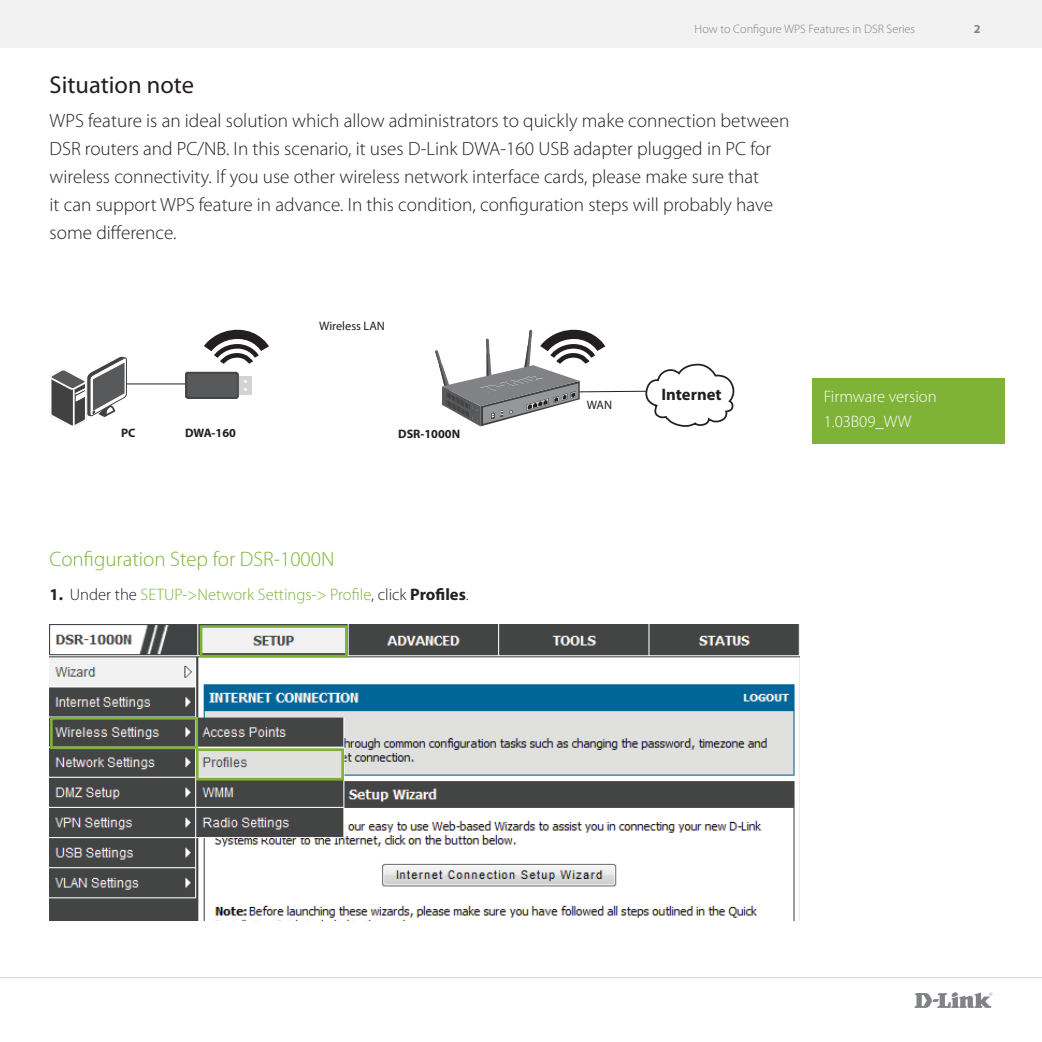
<style>
.page{position:relative;width:1042px;height:1042px;background:#fff}
.page>*{position:absolute;margin:0;border:0;box-sizing:border-box;transform-origin:0 0}
.t1{font:24.5px "Myriad Pro";color:#231f20}
.t2{font:300 21px "Myriad Pro";color:#7fb338}
.t3{font:300 19.25px/28px "Myriad Pro";color:#231f20}
.t4{font:300 16.62px "Myriad Pro";color:#7fb338}
.t5{font:300 16.62px "Myriad Pro";color:#fff}
.t6{font:700 16.62px "Myriad Pro";color:#231f20}
.t7{font:300 12.25px "Myriad Pro";color:#808285}
.t8{font:700 12.25px "Myriad Pro";color:#231f20}
.t9{font:12.25px "Myriad Pro";color:#231f20}
.t10{font:700 12.25px "Myriad Pro";color:#808285}
.s1{font-weight:700;color:#231f20}
.s2{color:#231f20}
</style>
<div class="page">
<img style="left:50px;top:625px;width:749px;height:295px">
<div style="left:200px;top:625px;width:148px;height:32px;border:3px solid #7fb338"></div>
<div style="left:50px;top:717px;width:148px;height:32px;border:3px solid #7fb338"></div>
<div style="left:196px;top:748px;width:148px;height:32px;border:3px solid #7fb338"></div>
<div style="left:812px;top:378px;width:193px;height:66px;background:#7fb338"></div>
<svg style="left:50px;top:356px;width:77px;height:71px"></svg>
<hr style="left:126px;top:384px;width:92px;height:1px;background:#231f20">
<svg style="left:185px;top:329px;width:84px;height:70px"></svg>
<svg style="left:435px;top:329px;width:300px;height:98px"></svg>
<div style="left:0;top:0;width:1042px;height:48px;background:#f2f2f3"></div>
<hr style="left:0;top:977px;width:1042px;height:1px;background:#d1d3d4">
<svg style="left:914px;top:992px;width:78px;height:16px"></svg>
<p class="t7" style="left:694px;top:22px;width:222px">How to Configure WPS Features in DSR Series</p>
<p class="t10" style="left:974px;top:21px;width:8px">2</p>
<p class="t1" style="left:50px;top:69px;width:146px">Situation note</p>
<p class="t3" style="left:50px;top:107px;width:741px">WPS feature is an ideal solution which allow administrators to quickly make connection between DSR routers and PC/NB. In this scenario, it uses D-Link DWA-160 USB adapter plugged in PC for wireless connectivity. If you use other wireless network interface cards, please make sure that<br>it can support WPS feature in advance. In this condition, configuration steps will probably have some difference.</p>
<p class="t8" style="left:121px;top:424px;width:16px">PC</p>
<p class="t8" style="left:185px;top:424px;width:52px">DWA-160</p>
<p class="t9" style="left:319px;top:319px;width:67px">Wireless LAN</p>
<p class="t8" style="left:398px;top:425px;width:63px">DSR-1000N</p>
<p class="t2" style="left:50px;top:547px;width:286px">Configuration Step for DSR-1000N</p>
<p class="t4" style="left:50px;top:585px;width:421px"><span class="s1">1.</span> <span class="s2">Under the</span> SETUP-&gt;Network Settings-&gt; Profile<span class="s2">, click</span> <span class="s1">Profiles</span><span class="s2">.</span></p>
<p class="t9" style="left:587px;top:397px;width:27px">WAN</p>
<p class="t6" style="left:661px;top:384px;width:62px">Internet</p>
<p class="t5" style="left:823px;top:388px;width:114px">Firmware version</p>
<p class="t5" style="left:823px;top:412px;width:89px">1.03B09_WW</p>
</div>
